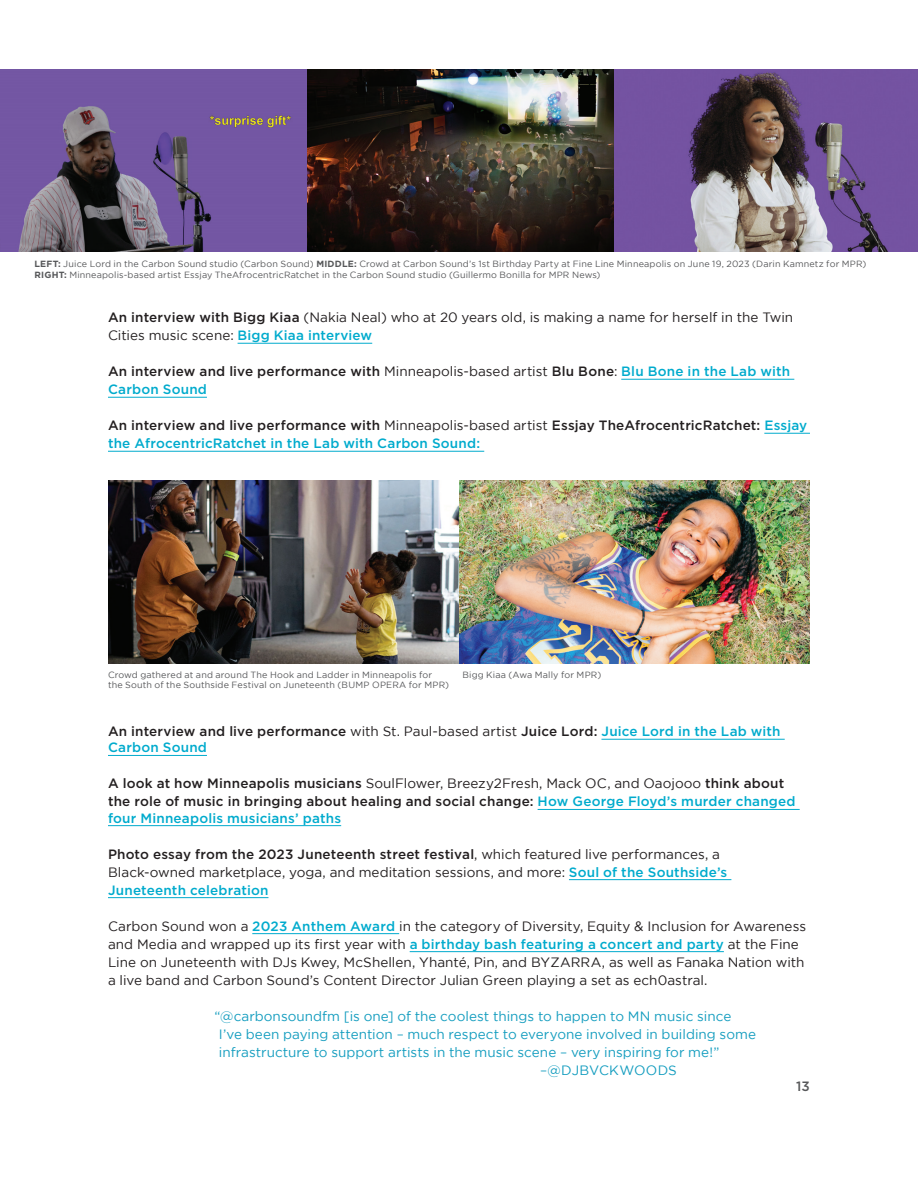
<style>
.page{position:relative;width:918px;height:1188px;background:#fff}
.page>*{position:absolute;margin:0;border:0;box-sizing:border-box;transform-origin:0 0}
.t1{font:13.5px/18px "Gotham";letter-spacing:.005em;color:#231f20}
.t2{font:500 13.5px/18px "Gotham";letter-spacing:.015em;color:#231f20}
.t3{font:13.5px "Gotham";color:#149dbf}
.t4{font:500 13.5px "Gotham";letter-spacing:.015em;color:#00abcd}
.t5{font:500 13.5px "Gotham";color:#57585a}
.t6{font:9px/10.8px "Gotham";letter-spacing:.02em;color:#57585a}
.s1{font-weight:700}
.s2{font-weight:500}
.s3{font-weight:500;color:#00abcd}
.s4{font-weight:400}
.s5{color:#00abcd}
</style>
<div class="page">
<hr style="left:238px;top:343px;width:134px;height:1px;background:#00abcd">
<hr style="left:621px;top:379px;width:173px;height:1px;background:#00abcd">
<hr style="left:108px;top:397px;width:99px;height:1px;background:#00abcd">
<hr style="left:764px;top:433px;width:46px;height:1px;background:#00abcd">
<hr style="left:108px;top:451px;width:376px;height:1px;background:#00abcd">
<hr style="left:601px;top:739px;width:184px;height:1px;background:#00abcd">
<hr style="left:108px;top:755px;width:99px;height:1px;background:#00abcd">
<hr style="left:538px;top:809px;width:262px;height:1px;background:#00abcd">
<hr style="left:108px;top:825px;width:233px;height:1px;background:#00abcd">
<hr style="left:569px;top:879px;width:162px;height:1px;background:#00abcd">
<hr style="left:108px;top:897px;width:160px;height:1px;background:#00abcd">
<hr style="left:252px;top:933px;width:147px;height:1px;background:#00abcd">
<hr style="left:410px;top:951px;width:314px;height:1px;background:#00abcd">
<img style="left:0;top:69px;width:918px;height:183px">
<img style="left:108px;top:481px;width:702px;height:182px">
<p class="t6" style="left:35px;top:259px;width:833px"><span class="s1">LEFT:</span> Juice Lord in the Carbon Sound studio (Carbon Sound) <span class="s1">MIDDLE:</span> Crowd at Carbon Sound’s 1st Birthday Party at Fine Line Minneapolis on June 19, 2023 (Darin Kamnetz for MPR)<br><span class="s1">RIGHT:</span> Minneapolis-based artist Essjay TheAfrocentricRatchet in the Carbon Sound studio (Guillermo Bonilla for MPR News)</p>
<p class="t1" style="left:108px;top:308px;width:687px"><span class="s2">An interview with Bigg Kiaa</span> (Nakia Neal) who at 20 years old, is making a name for herself in the Twin<br>Cities music scene: <span class="s3">Bigg Kiaa interview</span></p>
<p class="t2" style="left:108px;top:362px;width:684px">An interview and live performance with <span class="s4">Minneapolis-based artist</span> Blu Bone<span class="s4">:</span> <span class="s5">Blu Bone in the Lab with<br>Carbon Sound</span></p>
<p class="t2" style="left:108px;top:416px;width:701px">An interview and live performance with <span class="s4">Minneapolis-based artist</span> Essjay TheAfrocentricRatchet: <span class="s5">Essjay the AfrocentricRatchet in the Lab with Carbon Sound:</span></p>
<p class="t6" style="left:108px;top:669px;width:326px">Crowd gathered at and around The Hook and Ladder in Minneapolis for</p>
<p class="t6" style="left:463px;top:669px;width:140px">Bigg Kiaa (Awa Mally for MPR)</p>
<p class="t6" style="left:108px;top:680px;width:343px">the South of the Southside Festival on Juneteenth (BUMP OPERA for MPR)</p>
<p class="t2" style="left:108px;top:723px;width:674px;line-height:16.2px">An interview and live performance <span class="s4">with St. Paul-based artist</span> Juice Lord: <span class="s5">Juice Lord in the Lab with<br>Carbon Sound</span></p>
<p class="t2" style="left:108px;top:774px;width:689px">A look at how Minneapolis musicians <span class="s4">SoulFlower, Breezy2Fresh, Mack OC, and Oaojooo</span> think about the role of music in bringing about healing and social change: <span class="s5">How George Floyd’s murder changed</span></p>
<p class="t4" style="left:108px;top:809px;width:235px">four Minneapolis musicians’ paths</p>
<p class="t1" style="left:108px;top:845px;width:621px"><span class="s2">Photo essay from the 2023 Juneteenth street festival</span>, which featured live performances, a<br>Black-owned marketplace, yoga, and meditation sessions, and more: <span class="s3">Soul of the Southside’s<br>Juneteenth celebration</span></p>
<p class="t1" style="left:108px;top:917px;width:700px">Carbon Sound won a <span class="s3">2023 Anthem Award</span> in the category of Diversity, Equity &amp; Inclusion for Awareness and Media and wrapped up its first year with <span class="s3">a birthday bash featuring a concert and party</span> at the Fine Line on Juneteenth with DJs Kwey, McShellen, Yhanté, Pin, and BYZARRA, as well as Fanaka Nation with a live band and Carbon Sound’s Content Director Julian Green playing a set as ech0astral.</p>
<p class="t3" style="left:215px;top:1008px;width:518px">“@carbonsoundfm [is one] of the coolest things to happen to MN music since</p>
<p class="t3" style="left:219px;top:1026px;width:538px">I’ve been paying attention – much respect to everyone involved in building some</p>
<p class="t3" style="left:219px;top:1044px;width:502px">infrastructure to support artists in the music scene – very inspiring for me!”</p>
<p class="t3" style="left:540px;top:1062px;width:138px">–@DJBVCKWOODS</p>
<p class="t5" style="left:796px;top:1077px;width:15px">13</p>
</div>
